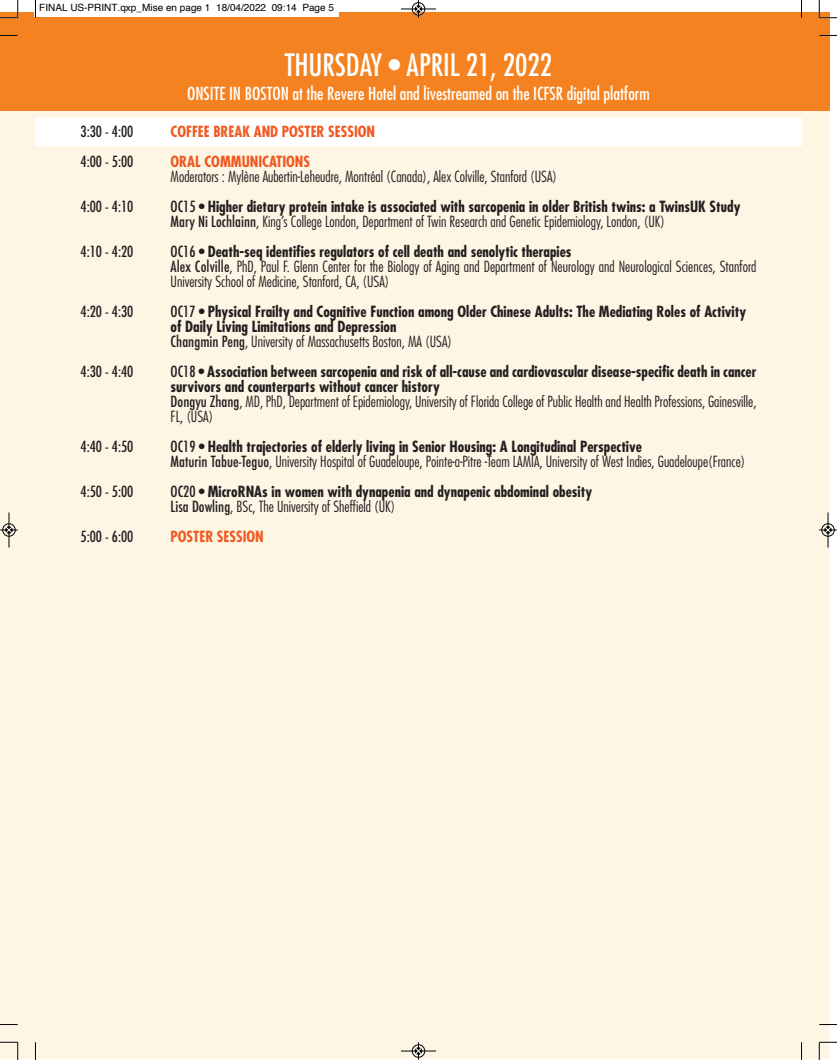
<style>
.page{position:relative;width:837px;height:1060px;background:#fff}
.page>*{position:absolute;margin:0;border:0;box-sizing:border-box;transform-origin:0 0}
.t1{font:condensed 30px "Futura";color:#fff}
.t2{font:condensed 17.5px "Futura";color:#fff}
.t3{font:300 condensed 15px/15px "Futura";color:#231f20}
.t4{font:700 condensed 15px/15px "Futura";color:#231f20}
.t5{font:condensed 15px "Futura";color:#231f20}
.t6{font:700 condensed 15px "Futura";color:#f15921}
.t7{font:10px "Helvetica";color:#000}
.s1{font-weight:400}
.s2{font-weight:500}
</style>
<div class="page">
<div style="left:0;top:36px;width:829px;height:1022px;background:#fef6e5"></div>
<div style="left:0;top:12px;width:829px;height:98px;background:#f58220"></div>
<div style="left:35px;top:118px;width:766px;height:27px;background:#fff"></div>
<div style="left:34px;top:0;width:305px;height:16px;background:#fff"></div>
<svg style="left:35px;top:0;width:1px;height:18px"></svg>
<svg style="left:0;top:35px;width:18px;height:1px"></svg>
<svg style="left:801px;top:0;width:1px;height:18px"></svg>
<svg style="left:819px;top:35px;width:17px;height:1px"></svg>
<svg style="left:35px;top:1042px;width:1px;height:17px"></svg>
<svg style="left:0;top:1024px;width:18px;height:1px"></svg>
<svg style="left:800px;top:1042px;width:2px;height:17px"></svg>
<svg style="left:819px;top:1024px;width:17px;height:1px"></svg>
<svg style="left:0;top:0;width:19px;height:19px"></svg>
<svg style="left:818px;top:0;width:18px;height:19px"></svg>
<svg style="left:0;top:1041px;width:19px;height:18px"></svg>
<svg style="left:818px;top:1041px;width:18px;height:18px"></svg>
<div style="left:411px;top:2px;width:14px;height:14px;border:1px solid #fff;border-radius:50%"></div>
<hr style="left:401px;top:9px;width:35px;height:1px;background:#000">
<div style="left:412px;top:3px;width:13px;height:12px;border:1px solid #000;border-radius:50%"></div>
<svg style="left:415px;top:0;width:6px;height:18px"></svg>
<div style="left:411px;top:1044px;width:14px;height:13px;border:1px solid #fff;border-radius:50%"></div>
<hr style="left:401px;top:1050px;width:35px;height:1px;background:#000">
<div style="left:412px;top:1044px;width:13px;height:13px;border:1px solid #000;border-radius:50%"></div>
<svg style="left:415px;top:1042px;width:6px;height:17px"></svg>
<div style="left:2px;top:523px;width:14px;height:13px;border:1px solid #fff;border-radius:50%"></div>
<hr style="left:9px;top:512px;width:1px;height:35px;background:#000">
<div style="left:3px;top:523px;width:12px;height:13px;border:1px solid #000;border-radius:50%"></div>
<svg style="left:0;top:527px;width:18px;height:6px"></svg>
<hr style="left:827px;top:512px;width:1px;height:35px;background:#000">
<div style="left:821px;top:523px;width:13px;height:13px;border:1px solid #000;border-radius:50%"></div>
<svg style="left:819px;top:527px;width:17px;height:6px"></svg>
<p class="t7" style="left:39px;top:4px;width:296px">FINAL US-PRINT.qxp_Mise en page 1 18/04/2022 09:14 Page 5</p>
<p class="t1" style="left:284px;top:51px;width:269px">THURSDAY • APRIL 21, 2022</p>
<p class="t2" style="left:187px;top:85px;width:464px">ONSITE IN BOSTON at the Revere Hotel and livestreamed on the ICFSR digital platform</p>
<p class="t5" style="left:80px;top:124px;width:54px">3:30 - 4:00</p>
<p class="t6" style="left:170px;top:124px;width:206px">COFFEE BREAK AND POSTER SESSION</p>
<p class="t5" style="left:80px;top:154px;width:54px">4:00 - 5:00</p>
<p class="t6" style="left:170px;top:154px;width:141px">ORAL COMMUNICATIONS</p>
<p class="t3" style="left:170px;top:169px;width:388px">Moderators : Mylène Aubertin-Leheudre, Montréal (Canada), Alex Colville, Stanford (USA)</p>
<p class="t5" style="left:80px;top:199px;width:54px">4:00 - 4:10</p>
<p class="t4" style="left:170px;top:200px;width:571px"><span class="s1">OC15 •</span> Higher dietary protein intake is associated with sarcopenia in older British twins: a TwinsUK Study</p>
<p class="t3" style="left:170px;top:214px;width:495px"><span class="s2">Mary Ni Lochlainn</span>, King’s College London, Department of Twin Research and Genetic Epidemiology, London, (UK)</p>
<p class="t5" style="left:80px;top:244px;width:54px">4:10 - 4:20</p>
<p class="t4" style="left:170px;top:245px;width:402px"><span class="s1">OC16 •</span> Death-seq identifies regulators of cell death and senolytic therapies</p>
<p class="t3" style="left:170px;top:259px;width:587px"><span class="s2">Alex Colville</span>, PhD, Paul F. Glenn Center for the Biology of Aging and Department of Neurology and Neurological Sciences, Stanford<br>University School of Medicine, Stanford, CA, (USA)</p>
<p class="t5" style="left:80px;top:304px;width:54px">4:20 - 4:30</p>
<p class="t4" style="left:170px;top:305px;width:577px"><span class="s1">OC17 •</span> Physical Frailty and Cognitive Function among Older Chinese Adults: The Mediating Roles of Activity</p>
<p class="t4" style="left:170px;top:320px;width:227px">of Daily Living Limitations and Depression</p>
<p class="t3" style="left:170px;top:334px;width:283px"><span class="s2">Changmin Peng</span>, University of Massachusetts Boston, MA (USA)</p>
<p class="t5" style="left:80px;top:364px;width:54px">4:30 - 4:40</p>
<p class="t4" style="left:170px;top:365px;width:587px"><span class="s1">OC18 •</span> Association between sarcopenia and risk of all-cause and cardiovascular disease-specific death in cancer survivors and counterparts without cancer history</p>
<p class="t3" style="left:170px;top:394px;width:587px"><span class="s2">Dongyu Zhang</span>, MD, PhD, Department of Epidemiology, University of Florida College of Public Health and Health Professions, Gainesville,<br>FL, (USA)</p>
<p class="t5" style="left:80px;top:439px;width:54px">4:40 - 4:50</p>
<p class="t4" style="left:170px;top:440px;width:473px"><span class="s1">OC19 •</span> Health trajectories of elderly living in Senior Housing: A Longitudinal Perspective</p>
<p class="t3" style="left:170px;top:454px;width:576px"><span class="s2">Maturin Tabue-Teguo</span>, University Hospital of Guadeloupe, Pointe-a-Pitre -Team LAMIA, University of West Indies, Guadeloupe(France)</p>
<p class="t5" style="left:80px;top:484px;width:54px">4:50 - 5:00</p>
<p class="t4" style="left:170px;top:485px;width:423px"><span class="s1">OC20 •</span> MicroRNAs in women with dynapenia and dynapenic abdominal obesity</p>
<p class="t3" style="left:170px;top:499px;width:226px"><span class="s2">Lisa Dowling</span>, BSc, The University of Sheffield (UK)</p>
<p class="t5" style="left:80px;top:529px;width:54px">5:00 - 6:00</p>
<p class="t6" style="left:170px;top:529px;width:95px">POSTER SESSION</p>
</div>
